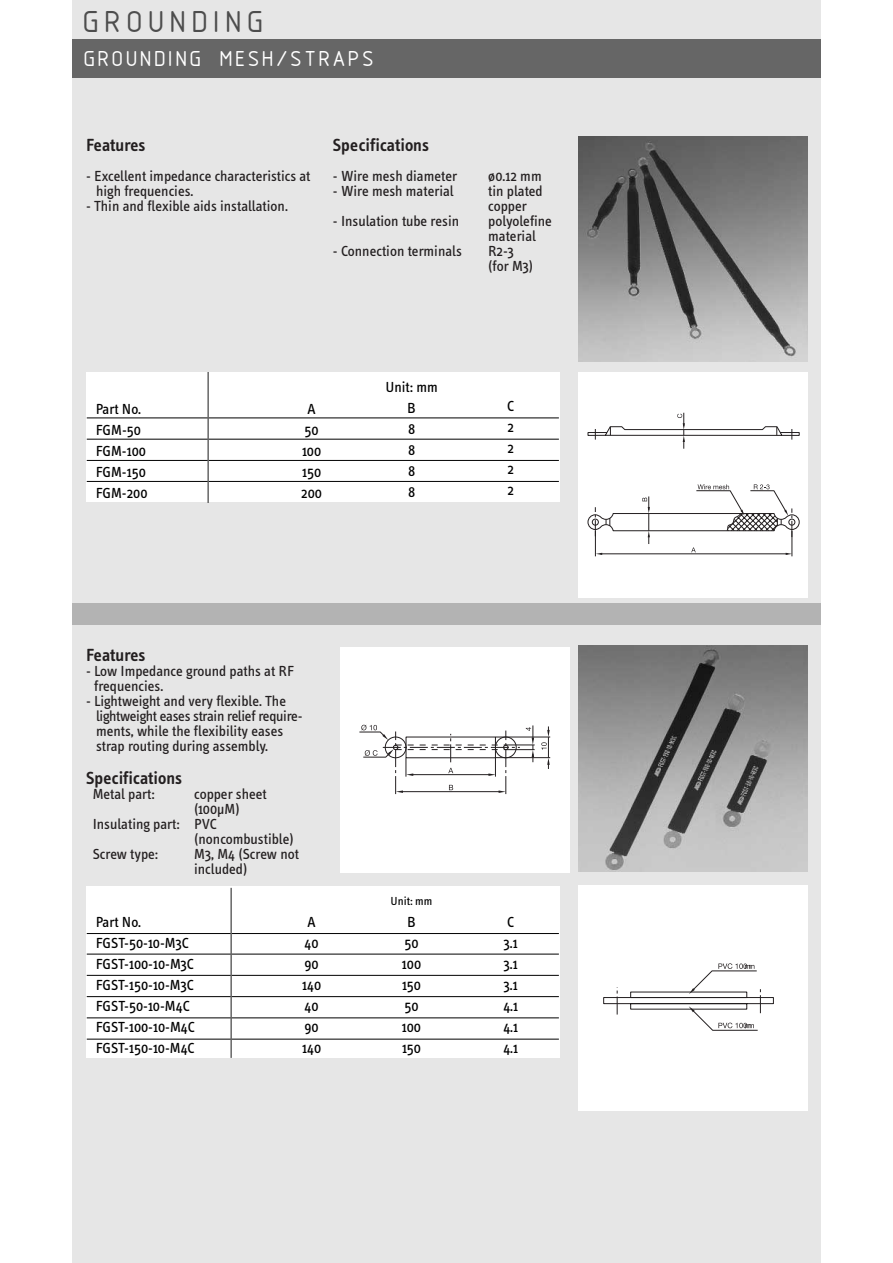
<style>
.page{position:relative;width:893px;height:1263px;background:#fff}
.page>*{position:absolute;margin:0;border:0;box-sizing:border-box;transform-origin:0 0}
.t1{font:31.5px "Isonorm 3098";letter-spacing:.21em;color:#4d4d4d}
.t2{font:22.5px "Isonorm 3098";letter-spacing:.145em;color:#fff}
.t3{font:600 18px "Info Text";color:#231f20}
.t4{font:15px/15px "Info Text";color:#231f20}
.t5{font:15px/21px "Info Text";color:#000;text-align:center}
.t6{font:12px "Info Text";color:#000}
</style>
<div class="page">
<div style="left:72px;top:0;width:748px;height:1263px;background:#e6e6e6"></div>
<img style="left:578px;top:136px;width:229px;height:225px">
<div style="left:578px;top:372px;width:229px;height:225px;background:#fff"></div>
<svg style="left:587px;top:413px;width:213px;height:36px"></svg>
<svg style="left:587px;top:484px;width:213px;height:72px"></svg>
<img style="left:578px;top:646px;width:229px;height:225px">
<div style="left:340px;top:647px;width:229px;height:226px;background:#fff"></div>
<hr style="left:495px;top:737px;width:55px;height:1px;background:#231f20">
<hr style="left:495px;top:757px;width:55px;height:1px;background:#231f20">
<svg style="left:541px;top:726px;width:8px;height:43px"></svg>
<svg style="left:359px;top:725px;width:175px;height:69px"></svg>
<div style="left:578px;top:885px;width:229px;height:225px;background:#fff"></div>
<svg style="left:603px;top:963px;width:171px;height:68px"></svg>
<div style="left:87px;top:887px;width:473px;height:171px;background:#fff"></div>
<hr style="left:87px;top:933px;width:472px;height:1px;background:#000">
<hr style="left:87px;top:954px;width:472px;height:1px;background:#000">
<hr style="left:87px;top:975px;width:472px;height:1px;background:#000">
<hr style="left:87px;top:996px;width:472px;height:1px;background:#000">
<hr style="left:87px;top:1018px;width:472px;height:1px;background:#000">
<hr style="left:87px;top:1039px;width:472px;height:1px;background:#000">
<div style="left:87px;top:372px;width:473px;height:130px;background:#fff"></div>
<hr style="left:87px;top:439px;width:472px;height:1px;background:#000">
<hr style="left:87px;top:418px;width:472px;height:1px;background:#000">
<hr style="left:87px;top:460px;width:472px;height:1px;background:#000">
<hr style="left:87px;top:481px;width:472px;height:1px;background:#000">
<div style="left:72px;top:39px;width:749px;height:39px;background:#666"></div>
<hr style="left:207px;top:372px;width:2px;height:131px;background:#666">
<hr style="left:230px;top:888px;width:2px;height:170px;background:#666">
<div style="left:72px;top:604px;width:748px;height:21px;background:#b3b3b3"></div>
<h1 class="t1" style="left:84px;top:9px;width:181px">GROUNDING</h1>
<h2 class="t2" style="left:85px;top:50px;width:291px">GROUNDING MESH/STRAPS</h2>
<p class="t3" style="left:86px;top:138px;width:61px">Features</p>
<p class="t4" style="left:96px;top:170px;width:216px;text-indent:-10px">- Excellent impedance characteristics at high frequencies.</p>
<p class="t4" style="left:86px;top:200px;width:203px">- Thin and flexible aids installation.</p>
<p class="t3" style="left:333px;top:138px;width:97px">Specifications</p>
<p class="t4" style="left:333px;top:170px;width:126px">- Wire mesh diameter</p>
<p class="t4" style="left:488px;top:170px;width:55px">ø0.12 mm</p>
<p class="t4" style="left:333px;top:185px;width:122px">- Wire mesh material</p>
<p class="t4" style="left:488px;top:185px;width:56px">tin plated copper</p>
<p class="t4" style="left:333px;top:215px;width:128px">- Insulation tube resin</p>
<p class="t4" style="left:488px;top:215px;width:65px">polyolefine material</p>
<p class="t4" style="left:333px;top:245px;width:130px">- Connection terminals</p>
<p class="t4" style="left:488px;top:245px;width:47px">R2-3 (for M3)</p>
<p class="t5" style="left:96px;top:400px;width:53px;text-align:left">Part No.<br>FGM-50<br>FGM-100<br>FGM-150<br>FGM-200</p>
<p class="t5" style="left:385px;top:378px;width:54px">Unit: mm<br>B<br>8<br>8<br>8<br>8</p>
<p class="t5" style="left:301px;top:400px;width:22px">A<br>50<br>100<br>150<br>200</p>
<p class="t5" style="left:507px;top:397px;width:9px;text-align:justify">C 2<br>2<br>2<br>2</p>
<p class="t3" style="left:86px;top:648px;width:61px">Features</p>
<p class="t4" style="left:94px;top:665px;width:201px;text-indent:-8px">- Low Impedance ground paths at RF frequencies.</p>
<p class="t4" style="left:96px;top:695px;width:208px;text-indent:-10px">- Lightweight and very flexible. The lightweight eases strain relief require&shy;ments, while the flexibility eases strap routing during assembly.</p>
<p class="t3" style="left:86px;top:771px;width:97px">Specifications</p>
<p class="t4" style="left:93px;top:788px;width:63px">Metal part:</p>
<p class="t4" style="left:194px;top:788px;width:74px">copper sheet</p>
<p class="t4" style="left:194px;top:803px;width:47px">(100µM)</p>
<p class="t4" style="left:93px;top:818px;width:126px">Insulating part: PVC</p>
<p class="t4" style="left:194px;top:833px;width:101px">(noncombustible)</p>
<p class="t4" style="left:93px;top:848px;width:67px">Screw type:</p>
<p class="t4" style="left:194px;top:848px;width:106px">M3, M4 (Screw not included)</p>
<p class="t6" style="left:390px;top:897px;width:43px">Unit: mm</p>
<p class="t5" style="left:302px;top:913px;width:21px">A<br>40<br>90<br>140<br>40<br>90<br>140</p>
<p class="t5" style="left:503px;top:913px;width:16px;text-align:left">C<br>3.1<br>3.1<br>3.1<br>4.1<br>4.1<br>4.1</p>
<p class="t5" style="left:96px;top:913px;width:101px;text-align:left">Part No.<br>FGST-50-10-M3C<br>FGST-100-10-M3C<br>FGST-150-10-M3C<br>FGST-50-10-M4C<br>FGST-100-10-M4C<br>FGST-150-10-M4C</p>
<p class="t5" style="left:402px;top:913px;width:21px">B<br>50<br>100<br>150<br>50<br>100<br>150</p>
</div>
